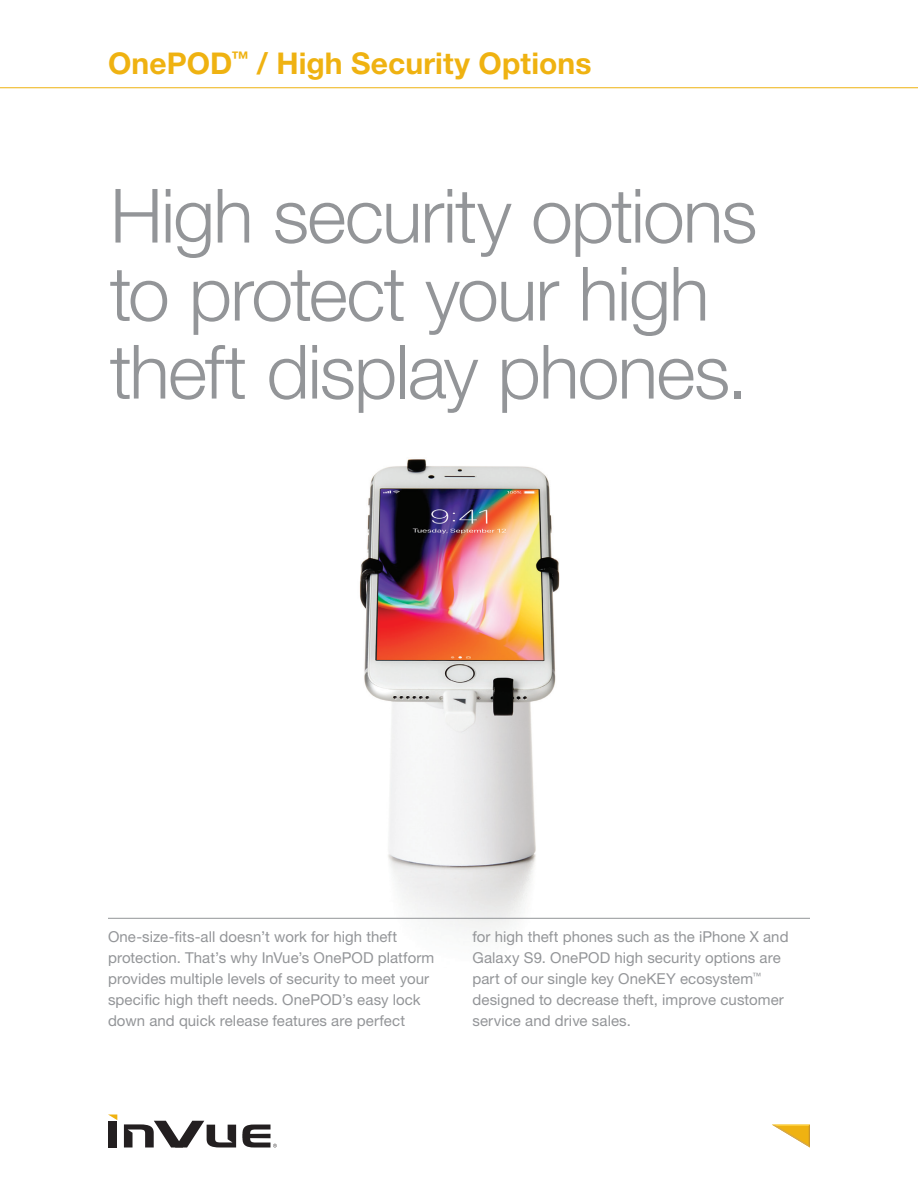
<style>
.page{position:relative;width:918px;height:1188px;background:#fff}
.page>*{position:absolute;margin:0;border:0;box-sizing:border-box;transform-origin:0 0}
.t1{font:300 75px/78px "Helvetica Neue LT Std";letter-spacing:-.025em;color:#939598}
.t2{font:700 30px "Helvetica Neue LT Std";letter-spacing:.005em;color:#efb211}
.t3{font:15px/21px "Helvetica Neue LT Std";letter-spacing:.005em;color:#939598}
</style>
<div class="page">
<hr style="left:0;top:87px;width:918px;height:1px;background:#efb211">
<div style="left:109px;top:1121px;width:8px;height:26px;background:#231f20"></div>
<svg style="left:124px;top:1121px;width:112px;height:26px"></svg>
<svg style="left:109px;top:1115px;width:8px;height:5px"></svg>
<svg style="left:242px;top:1125px;width:35px;height:23px"></svg>
<svg style="left:772px;top:1125px;width:38px;height:23px"></svg>
<img style="left:291px;top:459px;width:338px;height:477px">
<hr style="left:108px;top:918px;width:702px;height:1px;background:#939598">
<h2 class="t2" style="left:108px;top:45px;width:485px">OnePOD<sup>™</sup> / High Security Options</h2>
<p class="t1" style="left:110px;top:175px;width:649px">High security options to protect your high theft display phones.</p>
<p class="t3" style="left:108px;top:926px;width:328px">One-size-fits-all doesn’t work for high theft protection. That’s why InVue’s OnePOD platform provides multiple levels of security to meet your specific high theft needs. OnePOD’s easy lock down and quick release features are perfect</p>
<p class="t3" style="left:472px;top:926px;width:318px">for high theft phones such as the iPhone X and Galaxy S9. OnePOD high security options are part of our single key OneKEY ecosystem<sup>™ </sup>designed to decrease theft, improve customer service and drive sales.</p>
</div>
